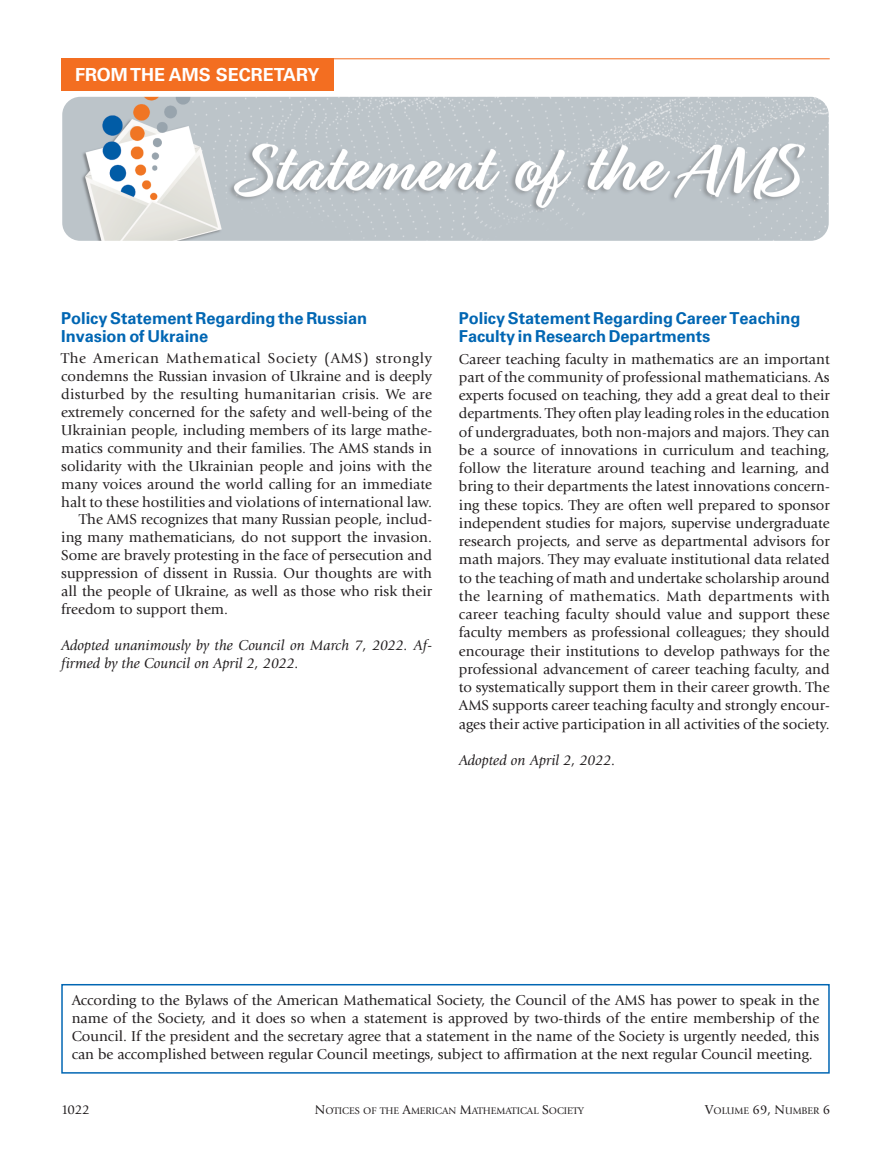
<style>
.page{position:relative;width:891px;height:1161px;background:#fff}
.page>*{position:absolute;margin:0;border:0;box-sizing:border-box;transform-origin:0 0}
.t1{font:700 18px "Univers LT Std";color:#fff}
.t2{font:700 16.5px/18.3px "Univers LT Std";letter-spacing:-.005em;color:#0166b3}
.t3{font:15px/18.3px "Giovanni Std";color:#231f20;text-align:justify}
.t4{font:italic 15px/18px "Giovanni Std";color:#231f20}
.t5{font:15px "Giovanni Std";letter-spacing:.04em;color:#231f20}
.t6{font:13.5px "Giovanni Std";color:#231f20}
.t7{font:10.05px "Giovanni Std";color:#231f20}
.s1{font-size:13.5px}
</style>
<div class="page">
<hr style="left:61px;top:58px;width:769px;height:1px;background:#f36e21">
<div style="left:61px;top:58px;width:272px;height:33px;background:#f36e21"></div>
<img style="left:62px;top:97px;width:767px;height:144px">
<div style="left:61px;top:984px;width:769px;height:90px;border:1px solid #0166b3"></div>
<p class="t1" style="left:75px;top:64px;width:246px">FROM THE AMS SECRETARY</p>
<p class="t2" style="left:61px;top:310px;width:308px">Policy Statement Regarding the Russian<br>Invasion of Ukraine</p>
<p class="t5" style="left:61px;top:350px;width:372px">The American Mathematical Society (AMS) strongly</p>
<p class="t3" style="left:61px;top:367px;width:372px">condemns the Russian invasion of Ukraine and is deeply</p>
<p class="t3" style="left:61px;top:385px;width:372px">disturbed by the resulting humanitarian crisis. We are</p>
<p class="t3" style="left:61px;top:403px;width:372px">extremely concerned for the safety and well-being of the</p>
<p class="t3" style="left:61px;top:421px;width:372px">Ukrainian people, including members of its large mathe-</p>
<p class="t3" style="left:61px;top:439px;width:372px">matics community and their families. The AMS stands in</p>
<p class="t3" style="left:61px;top:457px;width:372px">solidarity with the Ukrainian people and joins with the</p>
<p class="t3" style="left:61px;top:475px;width:372px">many voices around the world calling for an immediate</p>
<p class="t3" style="left:61px;top:493px;width:372px">halt to these hostilities and violations of international law.</p>
<p class="t3" style="left:79px;top:511px;width:354px">The AMS recognizes that many Russian people, includ-</p>
<p class="t3" style="left:61px;top:528px;width:372px">ing many mathematicians, do not support the invasion.</p>
<p class="t3" style="left:61px;top:546px;width:372px">Some are bravely protesting in the face of persecution and</p>
<p class="t3" style="left:61px;top:564px;width:372px">suppression of dissent in Russia. Our thoughts are with</p>
<p class="t3" style="left:61px;top:582px;width:372px">all the people of Ukraine, as well as those who risk their</p>
<p class="t3" style="left:61px;top:600px;width:168px">freedom to support them.</p>
<p class="t4" style="left:61px;top:636px;width:372px">Adopted unanimously by the Council on March 7, 2022. Af&shy;firmed by the Council on April 2, 2022.</p>
<p class="t2" style="left:459px;top:309px;width:343px">Policy Statement Regarding Career Teaching<br>Faculty in Research Departments</p>
<p class="t3" style="left:459px;top:350px;width:372px">Career teaching faculty in mathematics are an important part of the community of professional mathematicians. As experts focused on teaching, they add a great deal to their departments. They often play leading roles in the education of undergraduates, both non-majors and majors. They can be a source of innovations in curriculum and teaching, follow the literature around teaching and learning, and bring to their departments the latest innovations concern&shy;ing these topics. They are often well prepared to sponsor independent studies for majors, supervise undergraduate research projects, and serve as departmental advisors for math majors. They may evaluate institutional data related to the teaching of math and undertake scholarship around the learning of mathematics. Math departments with career teaching faculty should value and support these faculty members as professional colleagues; they should encourage their institutions to develop pathways for the professional advancement of career teaching faculty, and to systematically support them in their career growth. The AMS supports career teaching faculty and strongly encour&shy;ages their active participation in all activities of the society.</p>
<p class="t4" style="left:459px;top:752px;width:158px">Adopted on April 2, 2022.</p>
<p class="t3" style="left:72px;top:991px;width:749px">According to the Bylaws of the American Mathematical Society, the Council of the AMS has power to speak in the name of the Society, and it does so when a statement is approved by two-thirds of the entire membership of the Council. If the president and the secretary agree that a statement in the name of the Society is urgently needed, this can be accomplished between regular Council meetings, subject to affirmation at the next regular Council meeting.</p>
<p class="t6" style="left:61px;top:1102px;width:30px">1022</p>
<p class="t7" style="left:315px;top:1105px;width:271px"><span class="s1">N</span>OTICES OF THE <span class="s1">A</span>MERICAN <span class="s1">M</span>ATHEMATICAL <span class="s1">S</span>OCIETY</p>
<p class="t7" style="left:705px;top:1105px;width:127px"><span class="s1">V</span>OLUME <span class="s1">69, N</span>UMBER <span class="s1">6</span></p>
</div>
